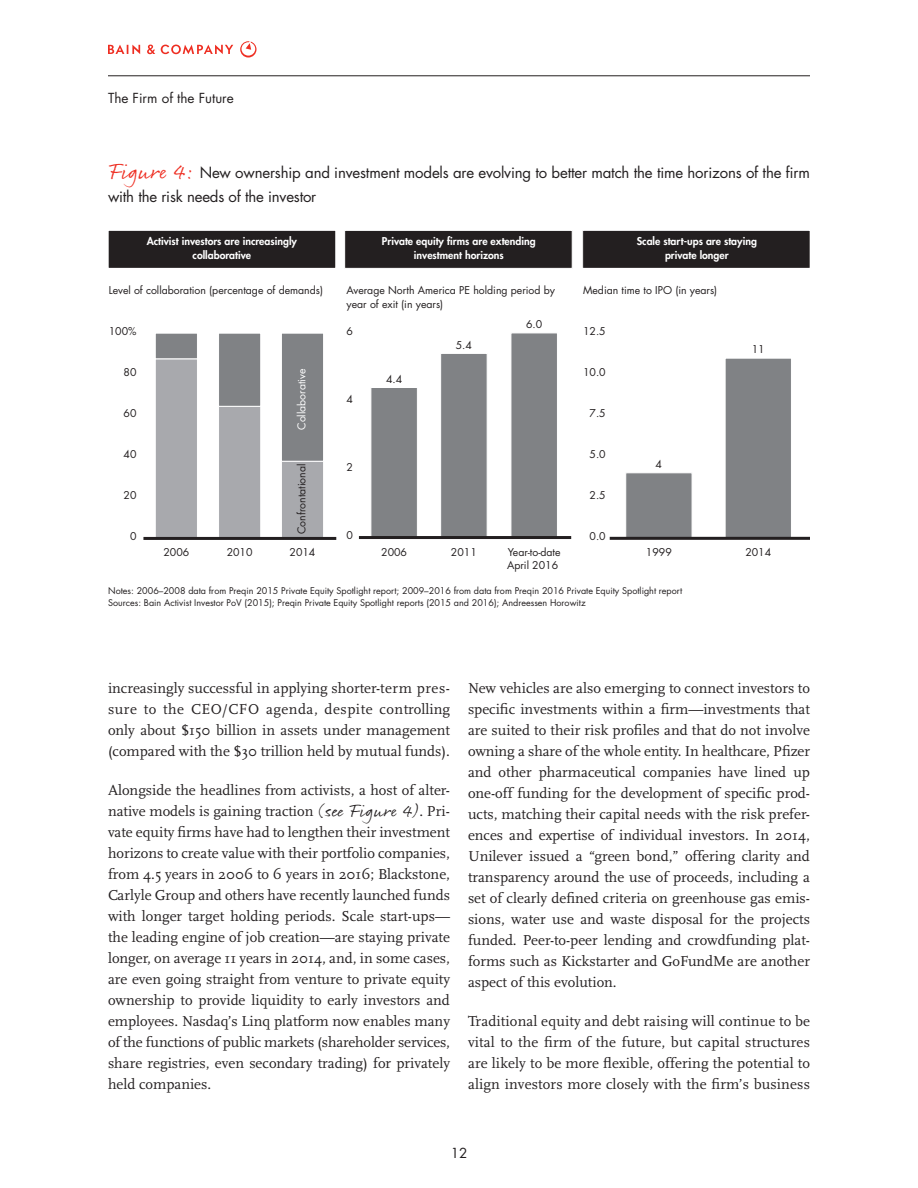
<style>
.page{position:relative;width:918px;height:1188px;background:#fff}
.page>*{position:absolute;margin:0;border:0;box-sizing:border-box;transform-origin:0 0}
.Body_text{font:15px/21px "Scala";color:#231f20;text-align:justify}
.Chart_tagline{font:15px/24px "Futura";letter-spacing:-.01em;color:#231f20}
.t1{font:13.5px "Futura";color:#231f20}
.t2{font:10.5px/13.5px "Futura";color:#231f20}
.t3{font:800 10.5px/13.5px "Futura";color:#fff;text-align:center}
.t4{font:10.5px "Futura";color:#fff}
.t5{font:9px/12px "Futura";color:#231f20}
.s1{font-family:"Rollerscript Rough";font-size:22.5px;color:#ee2e22}
.s2{font-family:"Rollerscript Rough";font-size:18px}
</style>
<div class="page">
<svg style="left:108px;top:45px;width:32px;height:9px"></svg>
<svg style="left:147px;top:45px;width:8px;height:9px"></svg>
<svg style="left:161px;top:45px;width:72px;height:9px"></svg>
<svg style="left:240px;top:41px;width:16px;height:17px"></svg>
<hr style="left:108px;top:76px;width:702px;height:1px;background:#231f20">
<div style="left:108px;top:230px;width:228px;height:38px;background:#231f20"></div>
<div style="left:108px;top:230px;width:228px;height:39px;border:1px solid #fff"></div>
<div style="left:344px;top:230px;width:228px;height:39px;background:#231f20;border:1px solid #fff"></div>
<div style="left:583px;top:230px;width:227px;height:38px;background:#231f20"></div>
<div style="left:582px;top:230px;width:228px;height:39px;border:1px solid #fff"></div>
<div style="left:626px;top:473px;width:66px;height:66px;background:#808285"></div>
<div style="left:725px;top:358px;width:67px;height:181px;background:#808285;border:1px solid #fff"></div>
<hr style="left:611px;top:537px;width:198px;height:3px;background:#231f20">
<div style="left:371px;top:387px;width:47px;height:151px;background:#808285;border:1px solid #fff"></div>
<div style="left:440px;top:353px;width:47px;height:185px;background:#808285;border:1px solid #fff"></div>
<div style="left:511px;top:333px;width:47px;height:205px;background:#808285;border:1px solid #fff"></div>
<hr style="left:360px;top:536px;width:210px;height:3px;background:#231f20">
<div style="left:155px;top:359px;width:43px;height:180px;background:#a8a9ad;border:1px solid #fff"></div>
<div style="left:155px;top:333px;width:43px;height:26px;background:#808285;border:1px solid #fff"></div>
<div style="left:218px;top:406px;width:43px;height:133px;background:#a8a9ad;border:1px solid #fff"></div>
<div style="left:218px;top:333px;width:43px;height:74px;background:#808285;border:1px solid #fff"></div>
<div style="left:281px;top:461px;width:43px;height:78px;background:#a8a9ad;border:1px solid #fff"></div>
<div style="left:281px;top:333px;width:43px;height:128px;background:#808285;border:1px solid #fff"></div>
<hr style="left:145px;top:537px;width:190px;height:3px;background:#231f20">
<p class="t1" style="left:108px;top:89px;width:127px">The Firm of the Future</p>
<p class="Chart_tagline" style="left:108px;top:161px;width:703px"><span class="s1">Figure 4:</span> New ownership and investment models are evolving to better match the time horizons of the firm with the risk needs of the investor</p>
<p class="t3" style="left:147px;top:235px;width:152px">Activist investors are increasingly collaborative</p>
<p class="t3" style="left:382px;top:235px;width:155px">Private equity firms are extending investment horizons</p>
<p class="t3" style="left:637px;top:235px;width:122px">Scale start-ups are staying private longer</p>
<p class="t2" style="left:109px;top:284px;width:216px">Level of collaboration (percentage of demands)</p>
<p class="t2" style="left:347px;top:284px;width:210px">Average North America PE holding period by year of exit (in years)</p>
<p class="t2" style="left:583px;top:284px;width:136px">Median time to IPO (in years)</p>
<p class="t2" style="left:109px;top:324px;width:29px">100%</p>
<p class="t2" style="left:347px;top:324px;width:8px">6</p>
<p class="t2" style="left:526px;top:318px;width:18px">6.0</p>
<p class="t2" style="left:583px;top:325px;width:24px">12.5</p>
<p class="t2" style="left:456px;top:338px;width:18px">5.4</p>
<p class="t2" style="left:124px;top:366px;width:14px">80</p>
<p class="t2" style="left:124px;top:407px;width:14px">60</p>
<p class="t4" style="left:295px;top:430px;width:63px;rotate:-90deg">Collaborative</p>
<p class="t2" style="left:347px;top:392px;width:8px">4</p>
<p class="t2" style="left:386px;top:372px;width:18px">4.4</p>
<p class="t2" style="left:583px;top:366px;width:24px">10.0</p>
<p class="t2" style="left:590px;top:407px;width:18px">7.5</p>
<p class="t2" style="left:124px;top:447px;width:14px">40</p>
<p class="t2" style="left:124px;top:489px;width:14px">20</p>
<p class="t2" style="left:130px;top:530px;width:8px">0</p>
<p class="t2" style="left:295px;top:534px;width:72px;rotate:-90deg">Confrontational</p>
<p class="t2" style="left:347px;top:460px;width:8px">2</p>
<p class="t2" style="left:347px;top:529px;width:8px">0</p>
<p class="t2" style="left:590px;top:448px;width:18px">5.0</p>
<p class="t2" style="left:590px;top:489px;width:18px">2.5</p>
<p class="t2" style="left:590px;top:530px;width:18px">0.0</p>
<p class="t2" style="left:656px;top:457px;width:8px">4</p>
<p class="t2" style="left:163px;top:545px;width:27px">2006</p>
<p class="t2" style="left:227px;top:545px;width:27px">2010</p>
<p class="t2" style="left:290px;top:545px;width:27px">2014</p>
<p class="t2" style="left:381px;top:545px;width:27px">2006</p>
<p class="t2" style="left:451px;top:545px;width:27px">2011</p>
<p class="t2" style="left:507px;top:545px;width:55px">Year-to-date<br>April 2016</p>
<p class="t2" style="left:646px;top:545px;width:27px">1999</p>
<p class="t5" style="left:108px;top:585px;width:576px">Notes: 2006–2008 data from Preqin 2015 Private Equity Spotlight report; 2009–2016 from data from Preqin 2016 Private Equity Spotlight report<br>Sources: Bain Activist Investor PoV (2015); Preqin Private Equity Spotlight reports (2015 and 2016); Andreessen Horowitz</p>
<p class="t2" style="left:752px;top:343px;width:14px">11</p>
<p class="t2" style="left:745px;top:545px;width:27px">2014</p>
<p class="Body_text" style="left:108px;top:678px;width:344px">increasingly successful in applying shorter-term pres&shy;sure to the CEO/CFO agenda, despite controlling only about $150 billion in assets under management (compared with the $30 trillion held by mutual funds).</p>
<p class="Body_text" style="left:108px;top:780px;width:344px">Alongside the headlines from activists, a host of alter&shy;native models is gaining traction <span class="s2">(see Figure 4)</span>. Pri&shy;vate equity firms have had to lengthen their investment horizons to create value with their portfolio companies, from 4.5 years in 2006 to 6 years in 2016; Blackstone, Carlyle Group and others have recently launched funds with longer target holding periods. Scale start-ups— the leading engine of job creation—are staying private longer, on average 11 years in 2014, and, in some cases, are even going straight from venture to private equity ownership to provide liquidity to early investors and employees. Nasdaq’s Linq platform now enables many of the functions of public markets (shareholder services, share registries, even secondary trading) for privately held companies.</p>
<p class="Body_text" style="left:468px;top:678px;width:344px">New vehicles are also emerging to connect investors to specific investments within a firm—investments that are suited to their risk profiles and that do not involve owning a share of the whole entity. In healthcare, Pfizer and other pharmaceutical companies have lined up one-off funding for the development of specific prod&shy;ucts, matching their capital needs with the risk prefer&shy;ences and expertise of individual investors. In 2014, Unilever issued a “green bond,” offering clarity and transparency around the use of proceeds, including a set of clearly defined criteria on greenhouse gas emis&shy;sions, water use and waste disposal for the projects funded. Peer-to-peer lending and crowdfunding plat&shy;forms such as Kickstarter and GoFundMe are another aspect of this evolution.</p>
<p class="Body_text" style="left:468px;top:1011px;width:344px">Traditional equity and debt raising will continue to be vital to the firm of the future, but capital structures are likely to be more flexible, offering the potential to align investors more closely with the firm’s business</p>
<p class="t1" style="left:451px;top:1144px;width:18px">12</p>
</div>
